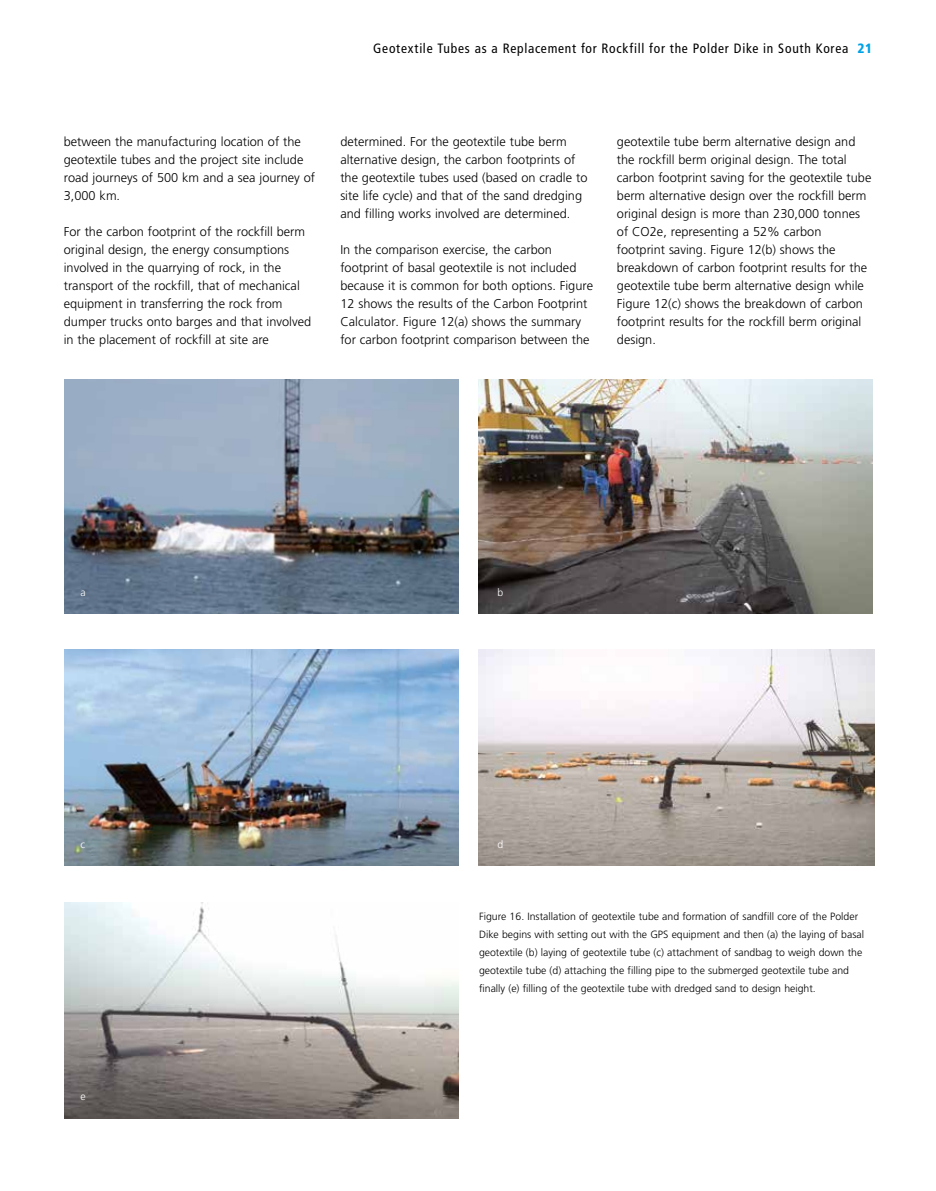
<style>
.page{position:relative;width:936px;height:1191px;background:#fff}
.page>*{position:absolute;margin:0;border:0;box-sizing:border-box;transform-origin:0 0}
.t1{font:condensed 13.5px "Frutiger";letter-spacing:.055em;color:#000}
.t2{font:300 12.75px/18px "Frutiger";color:#000}
.t3{font:300 10.5px/18px "Frutiger";color:#000}
.t4{font:300 10.5px "Frutiger";color:#fff}
.s1{font-weight:900;color:#00a2e6}
</style>
<div class="page">
<img style="left:65px;top:380px;width:393px;height:234px">
<img style="left:65px;top:650px;width:393px;height:216px">
<img style="left:65px;top:902px;width:393px;height:216px">
<img style="left:478px;top:380px;width:394px;height:234px">
<img style="left:479px;top:650px;width:394px;height:216px">
<p class="t1" style="left:373px;top:40px;width:500px">Geotextile Tubes as a Replacement for Rockfill for the Polder Dike in South Korea <span class="s1">21</span></p>
<p class="t2" style="left:64px;top:132px;width:253px">between the manufacturing location of the geotextile tubes and the project site include road journeys of 500 km and a sea journey of 3,000 km.</p>
<p class="t2" style="left:64px;top:222px;width:249px">For the carbon footprint of the rockfill berm original design, the energy consumptions involved in the quarrying of rock, in the transport of the rockfill, that of mechanical equipment in transferring the rock from dumper trucks onto barges and that involved in the placement of rockfill at site are</p>
<p class="t2" style="left:340px;top:132px;width:248px">determined. For the geotextile tube berm alternative design, the carbon footprints of the geotextile tubes used (based on cradle to site life cycle) and that of the sand dredging and filling works involved are determined.</p>
<p class="t2" style="left:340px;top:240px;width:254px">In the comparison exercise, the carbon footprint of basal geotextile is not included because it is common for both options. Figure 12 shows the results of the Carbon Footprint Calculator. Figure 12(a) shows the summary for carbon footprint comparison between the</p>
<p class="t2" style="left:617px;top:132px;width:256px">geotextile tube berm alternative design and the rockfill berm original design. The total carbon footprint saving for the geotextile tube berm alternative design over the rockfill berm original design is more than 230,000 tonnes of CO2e, representing a 52% carbon footprint saving. Figure 12(b) shows the breakdown of carbon footprint results for the geotextile tube berm alternative design while Figure 12(c) shows the breakdown of carbon footprint results for the rockfill berm original design.</p>
<p class="t4" style="left:81px;top:586px;width:7px">a</p>
<p class="t4" style="left:497px;top:586px;width:7px">b</p>
<p class="t4" style="left:81px;top:838px;width:6px">c</p>
<p class="t4" style="left:81px;top:1090px;width:7px">e</p>
<p class="t4" style="left:497px;top:838px;width:7px">d</p>
<p class="t3" style="left:479px;top:907px;width:386px">Figure 16. Installation of geotextile tube and formation of sandfill core of the Polder Dike begins with setting out with the GPS equipment and then (a) the laying of basal geotextile (b) laying of geotextile tube (c) attachment of sandbag to weigh down the geotextile tube (d) attaching the filling pipe to the submerged geotextile tube and finally (e) filling of the geotextile tube with dredged sand to design height.</p>
</div>
